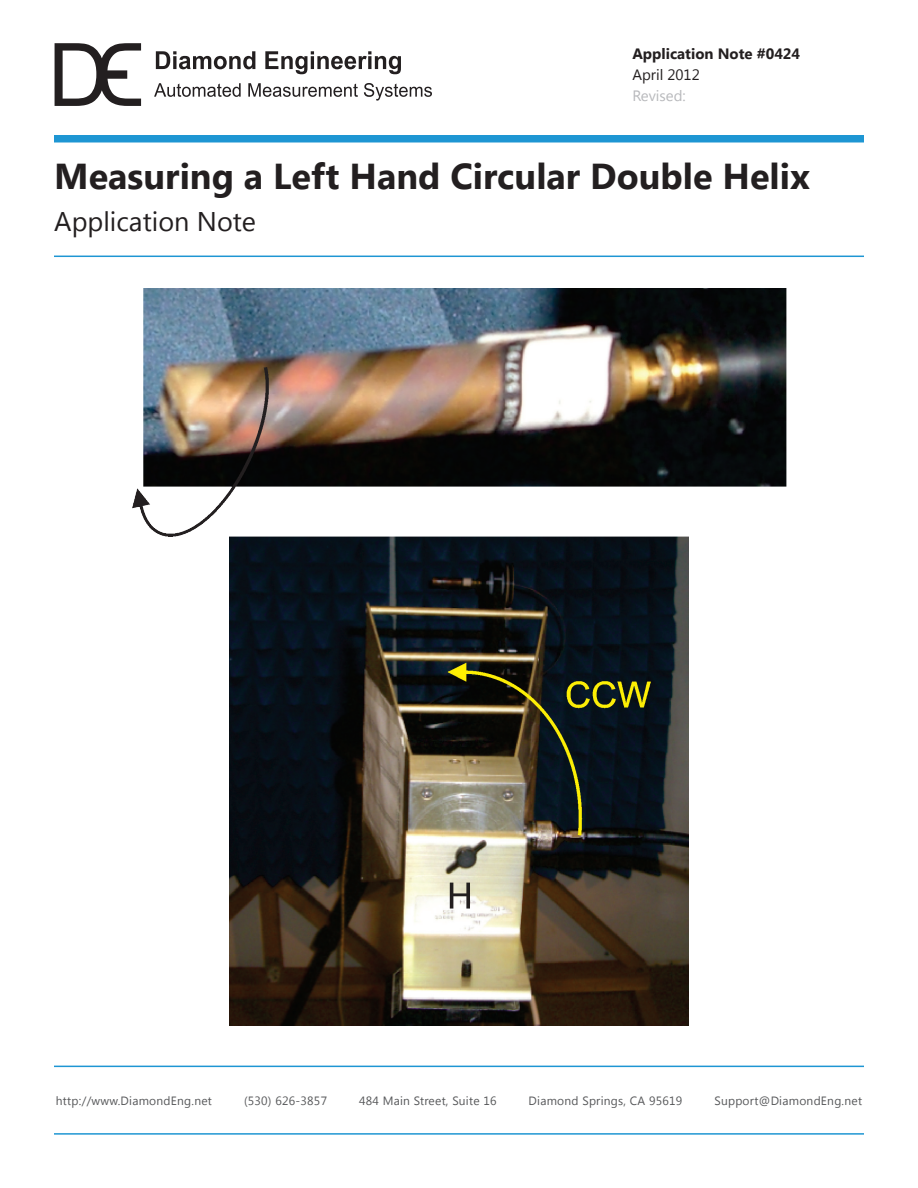
<style>
.page{position:relative;width:918px;height:1188px;background:#fff}
.page>*{position:absolute;margin:0;border:0;box-sizing:border-box;transform-origin:0 0}
.t1{font:700 36px "Segoe UI";color:#231f20}
.t2{font:27px "Segoe UI";color:#231f20}
.t3{font:700 15px "Segoe UI";color:#231f20}
.t4{font:15px "Segoe UI";color:#231f20}
.t5{font:15px "Segoe UI";color:#b8b9bc}
.t6{font:12px "Segoe UI";letter-spacing:.02em;color:#57585a}
</style>
<div class="page">
<hr style="left:54px;top:256px;width:810px;height:1px;background:#1e96d3">
<div style="left:54px;top:135px;width:810px;height:7px;background:#1e96d3"></div>
<svg style="left:55px;top:43px;width:86px;height:63px"></svg>
<svg style="left:156px;top:51px;width:99px;height:18px"></svg>
<svg style="left:265px;top:51px;width:136px;height:23px"></svg>
<svg style="left:154px;top:83px;width:87px;height:14px"></svg>
<svg style="left:248px;top:83px;width:110px;height:14px"></svg>
<svg style="left:364px;top:83px;width:68px;height:18px"></svg>
<hr style="left:54px;top:1133px;width:810px;height:2px;background:#1e96d3">
<hr style="left:54px;top:1066px;width:810px;height:1px;background:#1e96d3">
<img style="left:132px;top:288px;width:655px;height:248px">
<img style="left:229px;top:536px;width:459px;height:490px">
<p class="t3" style="left:632px;top:43px;width:169px">Application Note #0424</p>
<p class="t4" style="left:632px;top:64px;width:69px">April 2012</p>
<p class="t5" style="left:632px;top:85px;width:55px">Revised:</p>
<h1 class="t1" style="left:54px;top:151px;width:757px">Measuring a Left Hand Circular Double Helix</h1>
<h2 class="t2" style="left:54px;top:203px;width:203px">Application Note</h2>
<p class="t6" style="left:56px;top:1092px;width:158px">http://www.DiamondEng.net</p>
<p class="t6" style="left:244px;top:1092px;width:85px">(530) 626-3857</p>
<p class="t6" style="left:359px;top:1092px;width:139px">484 Main Street, Suite 16</p>
<p class="t6" style="left:529px;top:1092px;width:155px">Diamond Springs, CA 95619</p>
<p class="t6" style="left:714px;top:1092px;width:149px">Support@DiamondEng.net</p>
</div>
